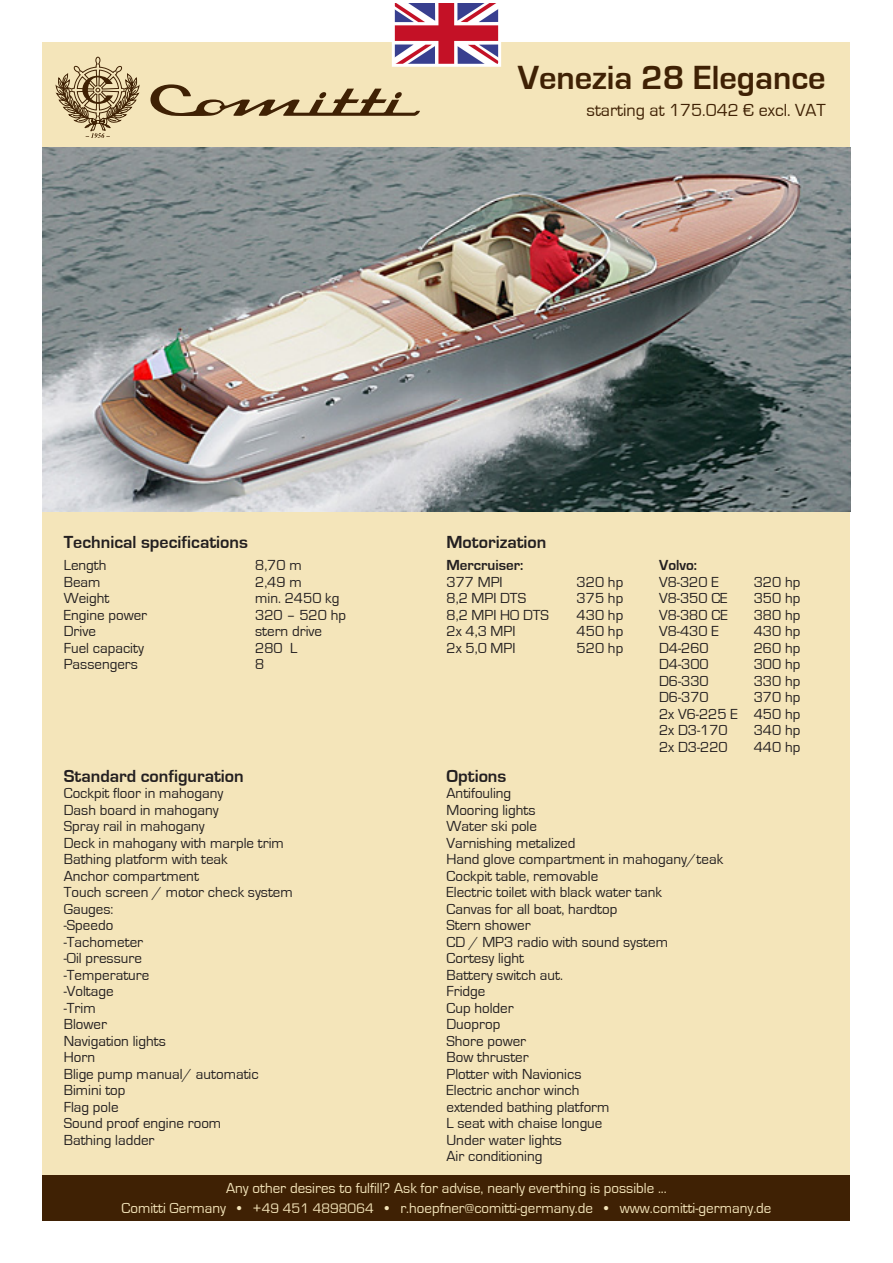
<style>
.page{position:relative;width:893px;height:1263px;background:#fff}
.page>*{position:absolute;margin:0;border:0;box-sizing:border-box;transform-origin:0 0}
.t1{font:700 34.5px "Eurostile";color:#3f2104}
.t2{font:700 18px "Eurostile";color:#231f20}
.t3{font:18px "Eurostile";color:#3f2104}
.t4{font:15px/16.5px "Eurostile";color:#231f20}
.t5{font:15px/19.5px "Eurostile";color:#f4e5ba;text-align:center}
.t6{font:700 15px "Eurostile";color:#231f20}
.s1{font-size:14.25px}
</style>
<div class="page">
<div style="left:43px;top:43px;width:807px;height:1177px;background:#f4e5ba"></div>
<div style="left:43px;top:1175px;width:807px;height:45px;background:#3f2104"></div>
<svg style="left:150px;top:84px;width:270px;height:32px"></svg>
<svg style="left:56px;top:57px;width:84px;height:81px"></svg>
<img style="left:396px;top:4px;width:101px;height:59px">
<div style="left:392px;top:0;width:109px;height:67px;border:3px solid #fff"></div>
<img style="left:43px;top:148px;width:807px;height:363px">
<h1 class="t1" style="left:518px;top:59px;width:309px">Venezia 28 Elegance</h1>
<p class="t3" style="left:586px;top:100px;width:241px">starting at 175.042 € excl. VAT</p>
<p class="t2" style="left:64px;top:532px;width:186px">Technical specifications</p>
<p class="t2" style="left:446px;top:532px;width:101px">Motorization</p>
<p class="t4" style="left:64px;top:557px;width:85px">Length<br>Beam<br>Weight<br>Engine power<br>Drive<br>Fuel capacity<br>Passengers</p>
<p class="t4" style="left:255px;top:557px;width:92px">8,70 m<br>2,49 m<br>min. 2450 kg<br>320 – 520 hp stern drive<br>280 L<br>8</p>
<p class="t6" style="left:446px;top:557px;width:78px">Mercruiser:</p>
<p class="t4" style="left:446px;top:574px;width:104px">377 MPI<br>8,2 MPI DTS<br>8,2 MPI HO DTS<br>2x 4,3 MPI<br>2x 5,0 MPI</p>
<p class="t4" style="left:577px;top:574px;width:48px;text-align:justify">320 hp 375 hp 430 hp 450 hp 520 hp</p>
<p class="t6" style="left:659px;top:557px;width:39px">Volvo:</p>
<p class="t4" style="left:659px;top:574px;width:80px">V8-320 E<br>V8-350 CE<br>V8-380 CE<br>V8-430 E<br>D4-260<br>D4-300<br>D6-330<br>D6-370<br>2x V6-225 E<br>2x D3-170<br>2x D3-220</p>
<p class="t4" style="left:754px;top:574px;width:48px;text-align:justify">320 hp 350 hp 380 hp 430 hp 260 hp 300 hp 330 hp 370 hp 450 hp 340 hp 440 hp</p>
<p class="t2" style="left:64px;top:766px;width:181px">Standard configuration</p>
<p class="t4" style="left:64px;top:785px;width:231px">Cockpit floor in mahogany<br>Dash board in mahogany<br>Spray rail in mahogany<br>Deck in mahogany with marple trim<br>Bathing platform with teak<br>Anchor compartment<br>Touch screen / motor check system<br>Gauges:<br>-Speedo<br>-Tachometer<br>-Oil pressure<br>-Temperature<br>-Voltage<br>-Trim<br>Blower<br>Navigation lights<br>Horn<br>Blige pump manual/ automatic<br>Bimini top<br>Flag pole<br>Sound proof engine room<br>Bathing ladder</p>
<p class="t2" style="left:446px;top:766px;width:61px">Options</p>
<p class="t4" style="left:446px;top:785px;width:278px">Antifouling<br>Mooring lights<br>Water ski pole<br>Varnishing metalized<br>Hand glove compartment in mahogany/teak<br>Cockpit table, removable<br>Electric toilet with black water tank<br>Canvas for all boat, hardtop<br>Stern shower<br>CD / MP3 radio with sound system<br>Cortesy light<br>Battery switch aut.<br>Fridge<br>Cup holder<br>Duoprop<br>Shore power<br>Bow thruster<br>Plotter with Navionics<br>Electric anchor winch<br>extended bathing platform<br>L seat with chaise longue<br>Under water lights<br>Air conditioning</p>
<p class="t5" style="left:121px;top:1179px;width:651px">Any other desires to fulfill? Ask for advise, nearly everthing is possible ...<br>Comitti Germany • +<span class="s1">49 451 4898064</span> • r.hoepfner@comitti-germany.de • www.comitti-germany.de</p>
</div>
